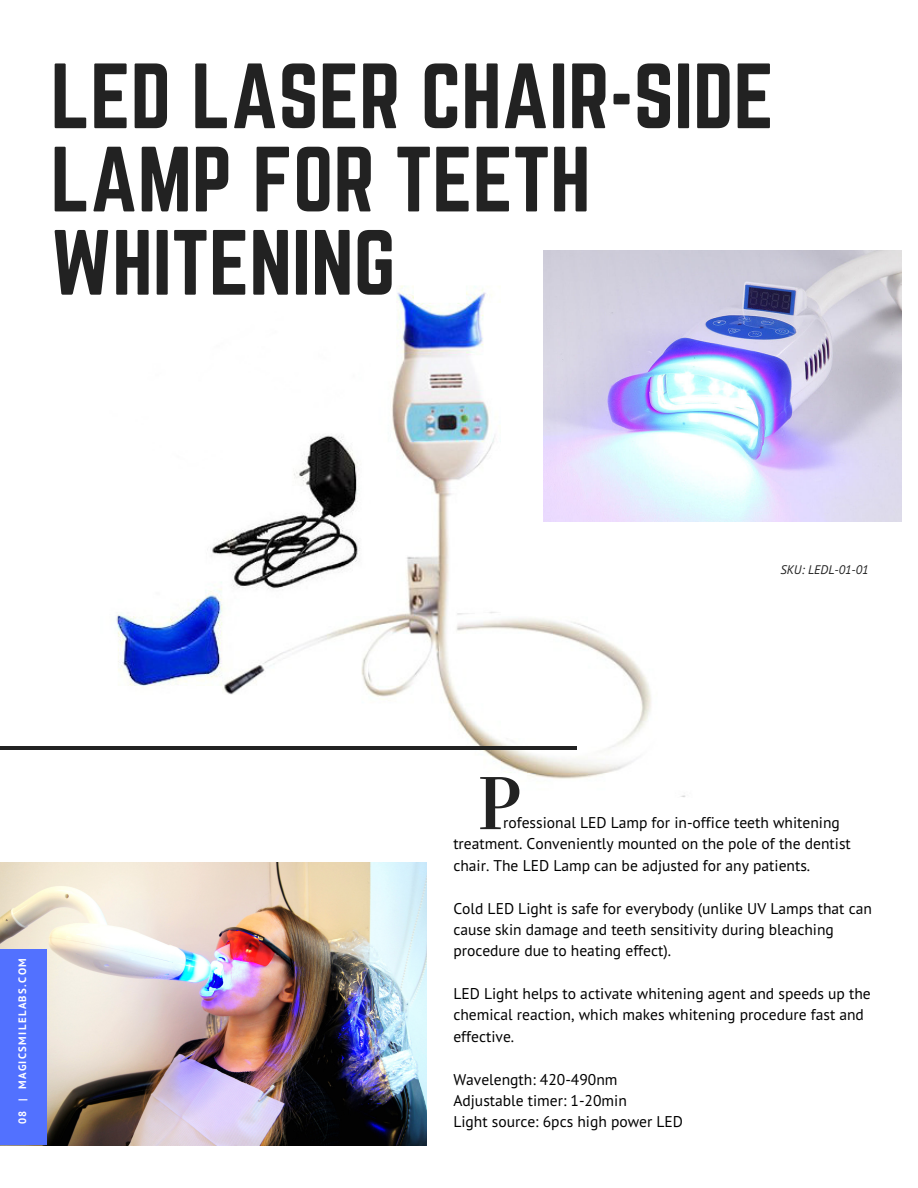
<style>
.page{position:relative;width:918px;height:1188px;background:#fff}
.page>*{position:absolute;margin:0;border:0;box-sizing:border-box;transform-origin:0 0}
.t1{font:81px/83.2px "Norwester";color:#222}
.t2{font:74.7px "Vidaloka";color:#222}
.t3{font:15.6px/21.3px "PT Sans";color:#000}
.t4{font:italic 12.45px "PT Sans";color:#222}
.t5{font:700 10.8px "PT Sans";letter-spacing:.13em;color:#fff}
</style>
<div class="page">
<img style="left:83px;top:250px;width:617px;height:547px">
<hr style="left:0;top:746px;width:576px;height:3px;background:#222">
<img style="left:0;top:863px;width:426px;height:282px">
<img style="left:543px;top:251px;width:358px;height:271px">
<div style="left:0;top:950px;width:46px;height:195px;background:#5271ff"></div>
<h1 class="t1" style="left:51px;top:58px;width:725px">LED LASER CHAIR-SIDE<br>LAMP FOR TEETH<br>WHITENING</h1>
<p class="t5" style="left:15px;top:1124px;width:168px;rotate:-90deg">08 | MAGICSMILELABS.COM</p>
<p class="t4" style="left:781px;top:561px;width:90px">SKU: LEDL-01-01</p>
<h2 class="t2" style="left:478px;top:759px;width:46px">P</h2>
<p class="t3" style="left:453px;top:812px;width:399px;text-indent:50px">rofessional LED Lamp for in-office teeth whitening treatment. Conveniently mounted on the pole of the dentist chair. The LED Lamp can be adjusted for any patients.</p>
<p class="t3" style="left:453px;top:897px;width:420px">Cold LED Light is safe for everybody (unlike UV Lamps that can cause skin damage and teeth sensitivity during bleaching procedure due to heating effect).</p>
<p class="t3" style="left:453px;top:983px;width:419px">LED Light helps to activate whitening agent and speeds up the chemical reaction, which makes whitening procedure fast and effective.</p>
<p class="t3" style="left:453px;top:1068px;width:231px">Wavelength: 420-490nm<br>Adjustable timer: 1-20min<br>Light source: 6pcs high power LED</p>
</div>
